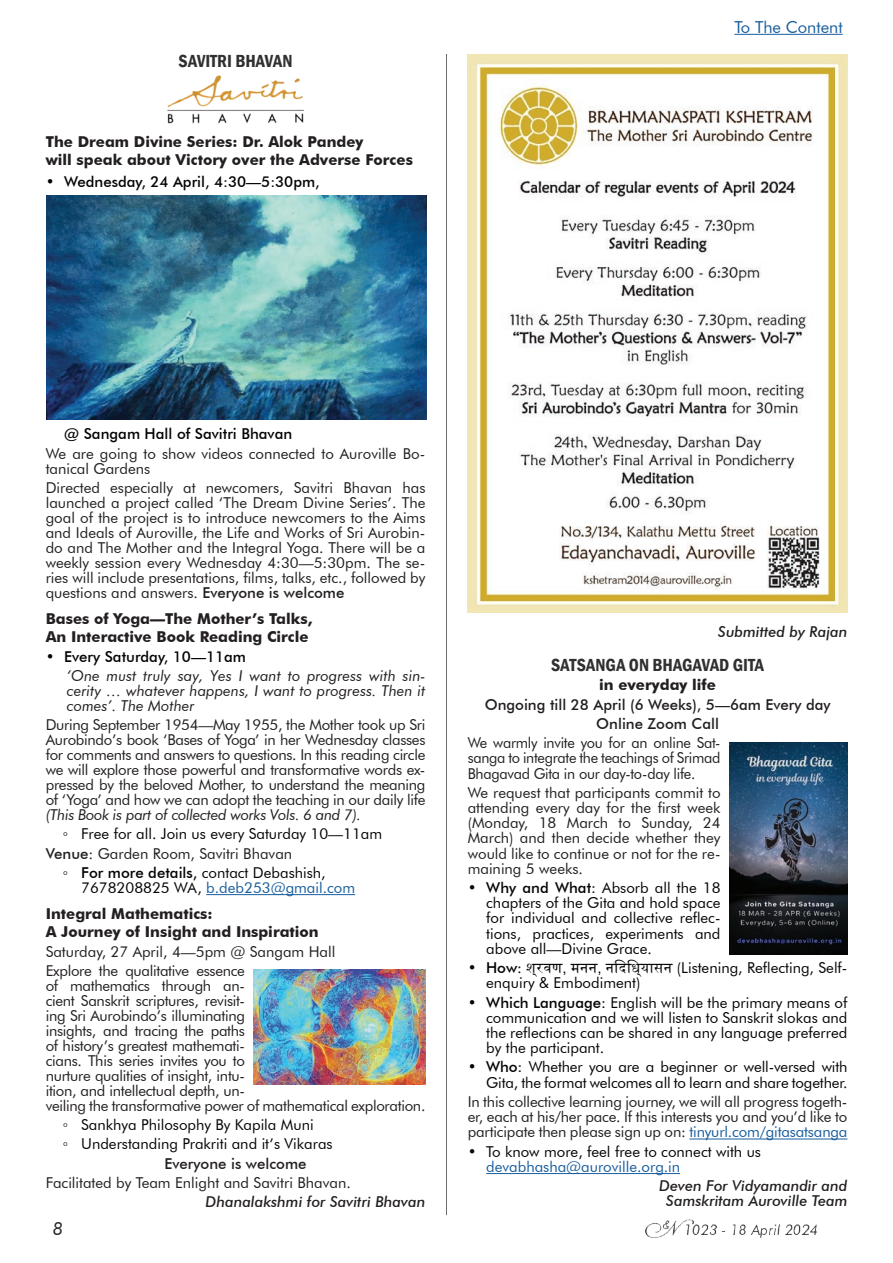
<style>
.page{position:relative;width:893px;height:1263px;background:#fff}
.page>*{position:absolute;margin:0;border:0;box-sizing:border-box;transform-origin:0 0}
.t1{font:600 condensed 18px "Franklin Gothic";color:#312f30}
.t2{font:italic 18px "Futura BT";color:#231f20}
.t3{font:16.5px "Futura BT";color:#175d9e}
.t4{font:15px/15px "Futura BT";letter-spacing:-.02em;color:#231f20;text-align:justify}
.t5{font:15px/15.1px "Futura BT";color:#040503;text-align:justify}
.t6{font:700 15px/18px "Futura BT";color:#231f20}
.t7{font:15px/15px "Futura BT";color:#231f20}
.t8{font:italic 15px/19.2px "Futura BT";color:#231f20}
.t9{font:italic 500 15px/15px "Futura BT";color:#231f20;text-align:center}
.t10{font:500 15px/19.2px "Futura BT";color:#231f20;text-align:center}
.t11{font:500 15px "Futura BT";color:#040503}
.t12{font:italic 15px "Futura BT";letter-spacing:-.02em;color:#231f20}
.t13{font:15px "Futura BT";color:#175d9e}
.s1{font-weight:400}
.s2{font-weight:500}
.s3{font-style:normal;color:#040503}
.s4{font-weight:500;font-style:normal;color:#040503}
.s5{font-family:"Century Gothic"}
.s6{font-weight:400;color:#040503}
.s7{font-weight:400;color:#175d9e}
.s8{font-family:"Arial Unicode MS"}
.s9{color:#175d9e}
</style>
<div class="page">
<img style="left:645px;top:1219px;width:172px;height:19px">
<hr style="left:446px;top:54px;width:1px;height:1161px;background:#6c6d70">
<hr style="left:734px;top:34px;width:109px;height:1px;background:#175d9e">
<hr style="left:206px;top:894px;width:149px;height:1px;background:#175d9e">
<img style="left:167px;top:75px;width:138px;height:49px">
<img style="left:46px;top:196px;width:380px;height:224px">
<img style="left:253px;top:969px;width:173px;height:116px">
<hr style="left:689px;top:1138px;width:158px;height:1px;background:#175d9e">
<hr style="left:486px;top:1173px;width:194px;height:1px;background:#175d9e">
<img style="left:468px;top:54px;width:379px;height:559px">
<img style="left:729px;top:742px;width:119px;height:213px">
<p class="t1" style="left:179px;top:49px;width:115px">SAVITRI BHAVAN</p>
<p class="t6" style="left:46px;top:133px;width:369px">The Dream Divine Series: Dr. Alok Pandey<br>will speak about Victory over the Adverse Forces</p>
<p class="t11" style="left:46px;top:173px;width:276px"><span class="s1">•</span> Wednesday, 24 April, 4:30—5:30pm,</p>
<p class="t3" style="left:734px;top:17px;width:110px">To The Content</p>
<p class="t11" style="left:64px;top:425px;width:230px">@ Sangam Hall of Savitri Bhavan</p>
<p class="t7" style="left:46px;top:446px;width:381px">We are going to show videos connected to Auroville Bo&shy;tanical Gardens</p>
<p class="t4" style="left:46px;top:480px;width:381px">Directed especially at newcomers, Savitri Bhavan has launched a project called ‘The Dream Divine Series’. The goal of the project is to introduce newcomers to the Aims and Ideals of Auroville, the Life and Works of Sri Aurobin&shy;do and The Mother and the Integral Yoga. There will be a weekly session every Wednesday 4:30—5:30pm. The se&shy;ries will include presentations, films, talks, etc., followed by questions and answers. <span class="s2">Everyone is welcome</span></p>
<p class="t6" style="left:46px;top:610px;width:268px">Bases of Yoga—The Mother’s Talks,<br>An Interactive Book Reading Circle</p>
<p class="t8" style="left:67px;top:647px;width:360px;text-indent:-21px"><span class="s3">•</span> <span class="s4">Every Saturday, 10—11am<br></span>‘One must truly say, Yes I want to progress with sin-</p>
<p class="t8" style="left:67px;top:683px;width:360px;line-height:15px">cerity … whatever happens, I want to progress. Then it comes’. The Mother</p>
<p class="t4" style="left:46px;top:717px;width:381px">During September 1954—May 1955, the Mother took up Sri Aurobindo’s book ‘Bases of Yoga’ in her Wednesday classes for comments and answers to questions. In this reading circle we will explore those powerful and transformative words ex&shy;pressed by the beloved Mother, to understand the meaning of ‘Yoga’ and how we can adopt the teaching in our daily life</p>
<p class="t12" style="left:46px;top:806px;width:317px">(This Book is part of collected works Vols. 6 and 7).</p>
<p class="t5" style="left:63px;top:826px;width:321px"><span class="s5">◦</span> Free for all. Join us every Saturday 10—11am</p>
<p class="t7" style="left:46px;top:846px;width:248px"><span class="s2">Venue</span>: Garden Room, Savitri Bhavan</p>
<p class="t5" style="left:63px;top:865px;width:264px"><span class="s5">◦</span> <span class="s2">For more details,</span> contact Debashish,</p>
<p class="t6" style="left:46px;top:874px;width:311px;line-height:26.5px;text-indent:36px"><span class="s6">7678208825 WA,</span> <span class="s7">b.deb253@gmail.com<br></span>Integral Mathematics:</p>
<p class="t6" style="left:46px;top:923px;width:274px">A Journey of Insight and Inspiration</p>
<p class="t4" style="left:46px;top:942px;width:291px;line-height:19.2px">Saturday, 27 April, 4—5pm @ Sangam Hall<br>Explore the qualitative essence</p>
<p class="t4" style="left:46px;top:978px;width:381px;text-align:left">of mathematics through an-<br>cient Sanskrit scriptures, revisit-<br>ing Sri Aurobindo’s illuminating<br>insights, and tracing the paths<br>of history’s greatest mathemati-<br>cians. This series invites you to<br>nurture qualities of insight, intu-<br>ition, and intellectual depth, un-<br>veiling the transformative power of mathematical exploration.</p>
<p class="t5" style="left:63px;top:1117px;width:252px"><span class="s5">◦</span> Sankhya Philosophy By Kapila Muni</p>
<p class="t5" style="left:63px;top:1136px;width:271px"><span class="s5">◦</span> Understanding Prakriti and it’s Vikaras</p>
<p class="t10" style="left:165px;top:1153px;width:143px">Everyone is welcome</p>
<p class="t7" style="left:46px;top:1175px;width:307px">Facilitated by Team Enlight and Savitri Bhavan.</p>
<p class="t9" style="left:206px;top:1194px;width:221px">Dhanalakshmi for Savitri Bhavan</p>
<p class="t2" style="left:53px;top:1217px;width:12px">8</p>
<p class="t9" style="left:718px;top:624px;width:131px">Submitted by Rajan</p>
<p class="t1" style="left:551px;top:653px;width:214px">SATSANGA ON BHAGAVAD GITA</p>
<p class="t6" style="left:599px;top:676px;width:118px">in everyday life</p>
<p class="t10" style="left:485px;top:694px;width:347px">Ongoing till 28 April (6 Weeks), 5—6am Every day<br>Online Zoom Call</p>
<p class="t4" style="left:468px;top:735px;width:254px">We warmly invite you for an online Sat&shy;sanga to integrate the teachings of Srimad Bhagavad Gita in our day-to-day life.</p>
<p class="t4" style="left:468px;top:785px;width:254px">We request that participants commit to attending every day for the first week (Monday, 18 March to Sunday, 24<br>March) and then decide whether they would like to continue or not for the re&shy;maining 5 weeks.</p>
<p class="t5" style="left:486px;top:880px;width:236px;text-indent:-18px">• <span class="s2">Why and What:</span> Absorb all the 18 chapters of the Gita and hold space for individual and collective reflec&shy;tions, practices, experiments and above all—Divine Grace.</p>
<p class="t5" style="left:486px;top:960px;width:363px;text-indent:-18px">• <span class="s2">How</span>: <span class="s8">श्रवण, मनन, निदिध्यासन</span> (Listening, Reflecting, Self&shy;enquiry &amp; Embodiment)</p>
<p class="t5" style="left:486px;top:994px;width:363px;text-indent:-18px">• <span class="s2">Which Language:</span> English will be the primary means of communication and we will listen to Sanskrit slokas and the reflections can be shared in any language preferred by the participant.</p>
<p class="t5" style="left:468px;top:1059px;width:381px;text-align:right">• <span class="s2">Who:</span> Whether you are a beginner or well-versed with<br>Gita, the format welcomes all to learn and share together.</p>
<p class="t4" style="left:468px;top:1094px;width:381px">In this collective learning journey, we will all progress togeth&shy;er, each at his/her pace. If this interests you and you’d like to participate then please sign up on: <span class="s9">tinyurl.com/gitasatsanga</span></p>
<p class="t5" style="left:468px;top:1144px;width:295px">• To know more, feel free to connect with us</p>
<p class="t13" style="left:486px;top:1157px;width:195px">devabhasha@auroville.org.in</p>
<p class="t9" style="left:659px;top:1178px;width:190px">Deven For Vidyamandir and<br>Samskritam Auroville Team</p>
</div>
